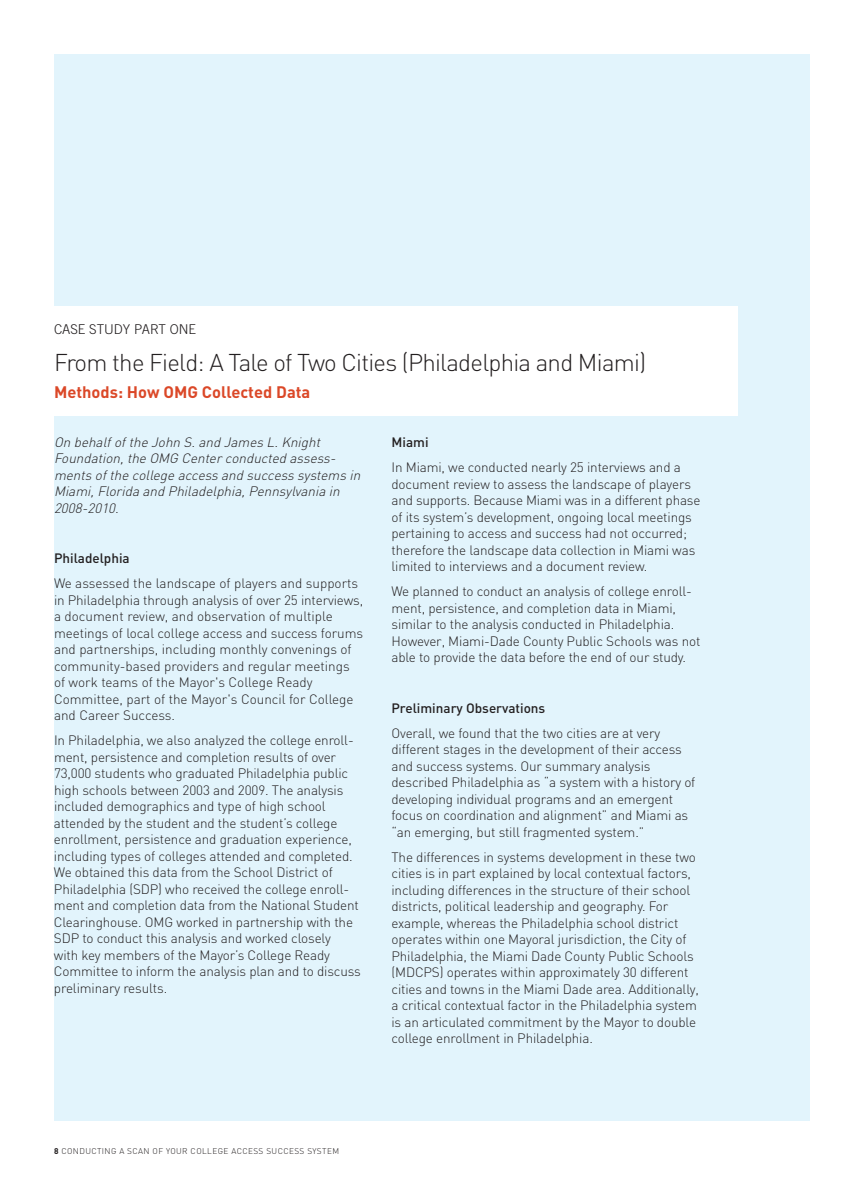
<style>
.page{position:relative;width:864px;height:1188px;background:#fff}
.page>*{position:absolute;margin:0;border:0;box-sizing:border-box;transform-origin:0 0}
.t1{font:300 24px "DIN";letter-spacing:-.03em;color:#231f20}
.t2{font:700 16.5px "DIN";color:#db4828}
.t3{font:300 13.5px/16.5px "DIN";letter-spacing:-.01em;color:#231f20}
.t4{font:italic 300 13.5px/16.5px "DIN";color:#231f20}
.t5{font:500 13.5px "DIN";color:#231f20}
.t6{font:300 13.5px "Trade Gothic";color:#231f20}
.t7{font:300 8.25px "DIN";letter-spacing:.05em;color:#231f20}
.s1{font-weight:700}
</style>
<div class="page">
<div style="left:54px;top:54px;width:756px;height:1066px;background:#e2f4fc"></div>
<div style="left:8px;top:307px;width:730px;height:109px;background:#fff"></div>
<p class="t6" style="left:54px;top:324px;width:144px">CASE STUDY PART ONE</p>
<h1 class="t1" style="left:54px;top:349px;width:594px">From the Field: A Tale of Two Cities (Philadelphia and Miami)</h1>
<p class="t2" style="left:54px;top:383px;width:258px">Methods: How OMG Collected Data</p>
<p class="t4" style="left:54px;top:434px;width:311px">On behalf of the John S. and James L. Knight Foundation, the OMG Center conducted assess&shy;ments of the college access and success systems in Miami, Florida and Philadelphia, Pennsylvania in 2008-2010.</p>
<p class="t5" style="left:391px;top:435px;width:39px">Miami</p>
<p class="t3" style="left:391px;top:459px;width:310px">In Miami, we conducted nearly 25 interviews and a document review to assess the landscape of players and supports. Because Miami was in a different phase of its system’s development, ongoing local meetings pertaining to access and success had not occurred; therefore the landscape data collection in Miami was limited to interviews and a document review.</p>
<p class="t3" style="left:391px;top:584px;width:311px">We planned to conduct an analysis of college enroll&shy;ment, persistence, and completion data in Miami, similar to the analysis conducted in Philadelphia.<br>However, Miami-Dade County Public Schools was not able to provide the data before the end of our study.</p>
<p class="t5" style="left:391px;top:700px;width:155px">Preliminary Observations</p>
<p class="t3" style="left:391px;top:725px;width:305px">Overall, we found that the two cities are at very different stages in the development of their access and success systems. Our summary analysis described Philadelphia as “a system with a history of developing individual programs and an emergent focus on coordination and alignment” and Miami as “an emerging, but still fragmented system.”</p>
<p class="t3" style="left:391px;top:849px;width:309px">The differences in systems development in these two cities is in part explained by local contextual factors, including differences in the structure of their school districts, political leadership and geography. For example, whereas the Philadelphia school district operates within one Mayoral jurisdiction, the City of Philadelphia, the Miami Dade County Public Schools (MDCPS) operates within approximately 30 different cities and towns in the Miami Dade area. Additionally, a critical contextual factor in the Philadelphia system is an articulated commitment by the Mayor to double college enrollment in Philadelphia.</p>
<p class="t5" style="left:54px;top:551px;width:77px">Philadelphia</p>
<p class="t3" style="left:54px;top:575px;width:311px">We assessed the landscape of players and supports in Philadelphia through analysis of over 25 interviews, a document review, and observation of multiple meetings of local college access and success forums and partnerships, including monthly convenings of community-based providers and regular meetings of work teams of the Mayor's College Ready Committee, part of the Mayor's Council for College and Career Success.</p>
<p class="t3" style="left:54px;top:732px;width:308px">In Philadelphia, we also analyzed the college enroll&shy;ment, persistence and completion results of over 73,000 students who graduated Philadelphia public high schools between 2003 and 2009. The analysis included demographics and type of high school attended by the student and the student’s college enrollment, persistence and graduation experience, including types of colleges attended and completed.<br>We obtained this data from the School District of Philadelphia (SDP) who received the college enroll&shy;ment and completion data from the National Student Clearinghouse. OMG worked in partnership with the SDP to conduct this analysis and worked closely<br>with key members of the Mayor’s College Ready Committee to inform the analysis plan and to discuss preliminary results.</p>
<p class="t7" style="left:54px;top:1147px;width:287px"><span class="s1">8</span> CONDUCTING A SCAN OF YOUR COLLEGE ACCESS SUCCESS SYSTEM</p>
</div>
